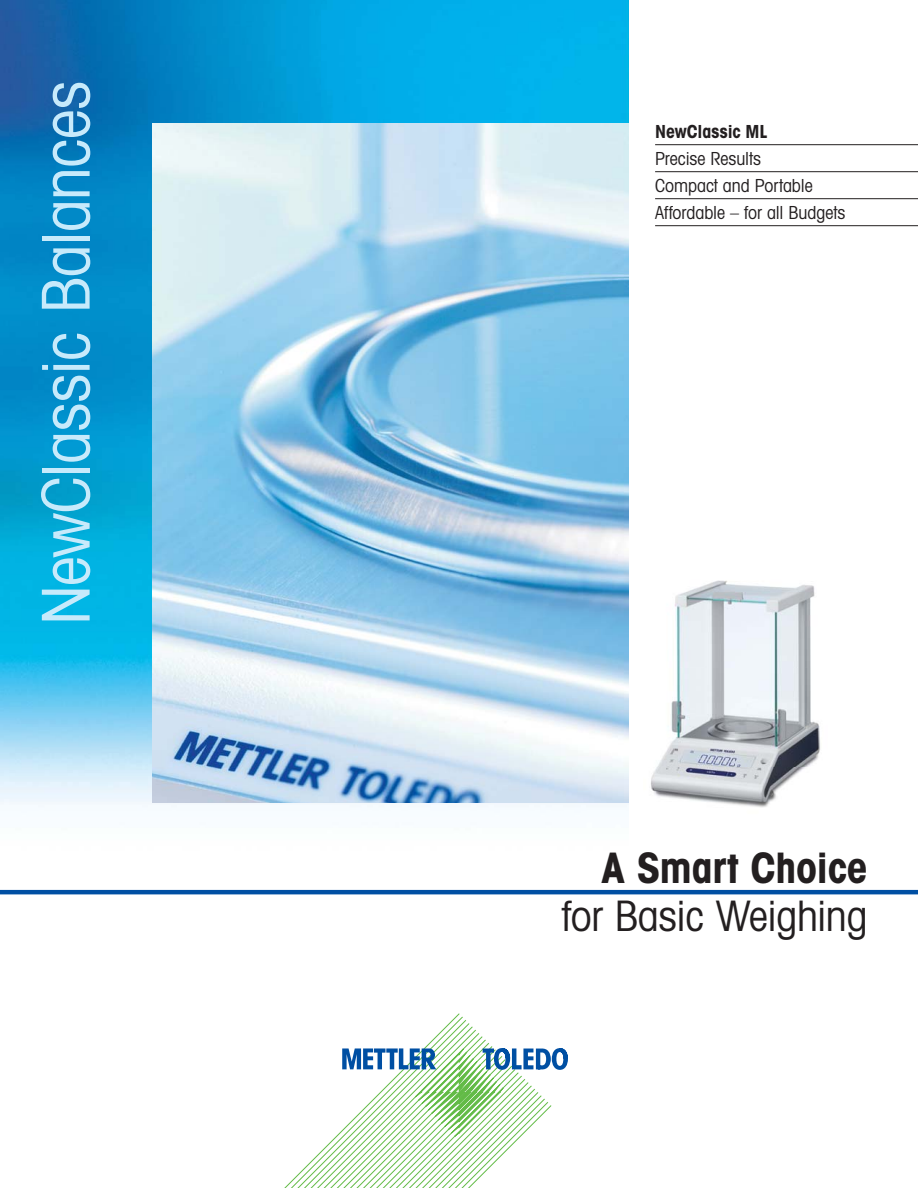
<style>
.page{position:relative;width:918px;height:1188px;background:#fff}
.page>*{position:absolute;margin:0;border:0;box-sizing:border-box;transform-origin:0 0}
.t1{font:condensed 66px "Avant Garde";letter-spacing:-.015em;color:#c7eafb}
.t2{font:condensed 42px "Avant Garde";letter-spacing:-.01em;color:#231f20}
.t3{font:700 condensed 42px "Avant Garde";letter-spacing:-.01em;color:#231f20}
.t4{font:condensed 18px/27px "Avant Garde Com";color:#231f20}
.t5{font:700 condensed 18px "Avant Garde Com";letter-spacing:-.005em;color:#231f20}
</style>
<div class="page">
<img style="left:0;top:0;width:629px;height:807px">
<img style="left:651px;top:580px;width:169px;height:228px">
<hr style="left:655px;top:144px;width:263px;height:1px;background:#231f20">
<hr style="left:655px;top:171px;width:263px;height:1px;background:#231f20">
<hr style="left:655px;top:198px;width:263px;height:1px;background:#231f20">
<hr style="left:655px;top:225px;width:263px;height:1px;background:#231f20">
<svg style="left:307px;top:1023px;width:261px;height:165px"></svg>
<hr style="left:0;top:890px;width:918px;height:4px;background:#004fa3">
<img style="left:152px;top:123px;width:477px;height:680px">
<h1 class="t1" style="left:42px;top:625px;width:546px;rotate:-90deg">NewClassic Balances</h1>
<p class="t5" style="left:655px;top:125px;width:114px">NewClassic ML</p>
<p class="t4" style="left:655px;top:146px;width:192px">Precise Results<br>Compact and Portable<br>Affordable – for all Budgets</p>
<h2 class="t3" style="left:602px;top:853px;width:268px">A Smart Choice</h2>
<h2 class="t2" style="left:562px;top:901px;width:307px">for Basic Weighing</h2>
</div>
